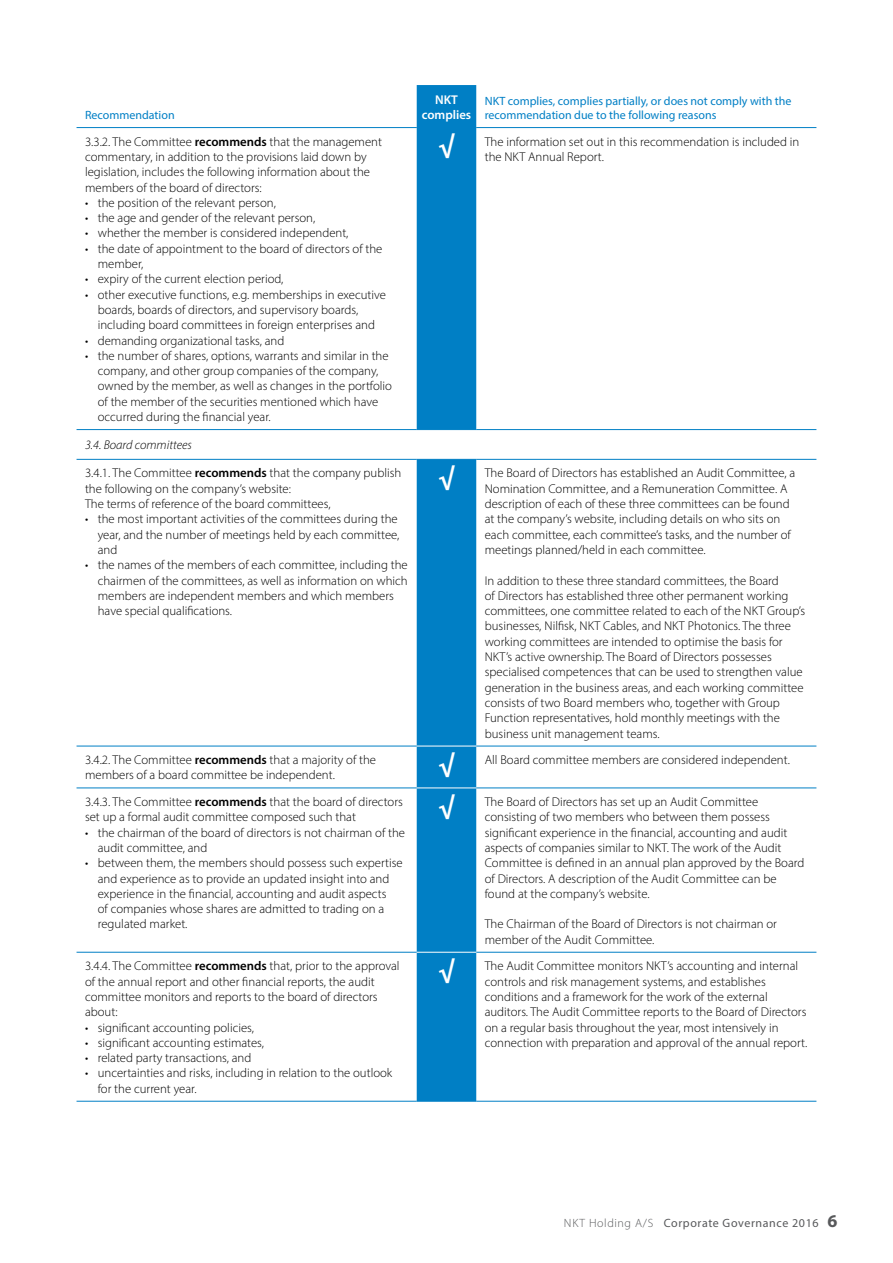
<style>
.page{position:relative;width:893px;height:1263px;background:#fff}
.page>*{position:absolute;margin:0;border:0;box-sizing:border-box;transform-origin:0 0}
.t1{font:300 12.75px/15.3px "Myriad Pro";color:#000}
.t2{font:italic 300 12.75px "Myriad Pro";color:#000}
.t3{font:600 12.75px/15.3px "Myriad Pro";color:#fff;text-align:center}
.t4{font:12px/14.4px "Myriad Pro";color:#007fc5}
.t5{font:12px "Myriad Pro";letter-spacing:.05em;color:#58595b}
.s1{font-weight:600}
.s2{font-weight:700;font-size:27px;color:#fff}
.s3{font-weight:300}
.s4{font-weight:700;font-size:18px}
</style>
<div class="page">
<div style="left:417px;top:85px;width:59px;height:1016px;background:#007fc5"></div>
<hr style="left:77px;top:429px;width:340px;height:1px;background:#007fc5">
<hr style="left:417px;top:429px;width:59px;height:1px;background:#007fc5">
<hr style="left:476px;top:429px;width:340px;height:1px;background:#007fc5">
<hr style="left:77px;top:459px;width:340px;height:1px;background:#007fc5">
<hr style="left:417px;top:459px;width:59px;height:1px;background:#007fc5">
<hr style="left:476px;top:459px;width:340px;height:1px;background:#007fc5">
<hr style="left:77px;top:746px;width:340px;height:1px;background:#007fc5">
<hr style="left:476px;top:746px;width:340px;height:1px;background:#007fc5">
<hr style="left:77px;top:787px;width:340px;height:1px;background:#007fc5">
<hr style="left:476px;top:787px;width:340px;height:1px;background:#007fc5">
<hr style="left:77px;top:952px;width:340px;height:1px;background:#007fc5">
<hr style="left:476px;top:952px;width:340px;height:1px;background:#007fc5">
<hr style="left:77px;top:1101px;width:340px;height:1px;background:#007fc5">
<hr style="left:417px;top:1101px;width:59px;height:1px;background:#007fc5">
<hr style="left:476px;top:1101px;width:340px;height:1px;background:#007fc5">
<hr style="left:77px;top:127px;width:340px;height:1px;background:#007fc5">
<hr style="left:417px;top:127px;width:59px;height:1px;background:#007fc5">
<hr style="left:476px;top:127px;width:340px;height:1px;background:#007fc5">
<hr style="left:417px;top:746px;width:59px;height:1px;background:#fff">
<hr style="left:417px;top:787px;width:59px;height:1px;background:#fff">
<hr style="left:417px;top:952px;width:59px;height:1px;background:#fff">
<p class="t4" style="left:85px;top:108px;width:91px">Recommendation</p>
<p class="t1" style="left:85px;top:134px;width:298px">3.3.2. The Committee <span class="s1">recommends</span> that the management commentary, in addition to the provisions laid down by legislation, includes the following information about the members of the board of directors:</p>
<p class="t1" style="left:85px;top:195px;width:192px">• the position of the relevant person,</p>
<p class="t1" style="left:85px;top:210px;width:232px">• the age and gender of the relevant person,</p>
<p class="t1" style="left:85px;top:225px;width:265px">• whether the member is considered independent,</p>
<p class="t1" style="left:98px;top:241px;width:286px;text-indent:-13px">• the date of appointment to the board of directors of the member,</p>
<p class="t1" style="left:85px;top:271px;width:200px">• expiry of the current election period,</p>
<p class="t1" style="left:98px;top:287px;width:290px;text-indent:-13px">• other executive functions, e.g. memberships in executive boards, boards of directors, and supervisory boards, including board committees in foreign enterprises and</p>
<p class="t1" style="left:85px;top:333px;width:201px">• demanding organizational tasks, and</p>
<p class="t1" style="left:98px;top:348px;width:296px;text-indent:-13px">• the number of shares, options, warrants and similar in the company, and other group companies of the company, owned by the member, as well as changes in the portfolio of the member of the securities mentioned which have occurred during the financial year.</p>
<p class="t2" style="left:85px;top:437px;width:108px">3.4. Board committees</p>
<p class="t1" style="left:85px;top:465px;width:318px">3.4.1. The Committee <span class="s1">recommends</span> that the company publish the following on the company’s website:<br>The terms of reference of the board committees,</p>
<p class="t1" style="left:98px;top:511px;width:303px;text-indent:-13px">• the most important activities of the committees during the year, and the number of meetings held by each committee, and</p>
<p class="t1" style="left:98px;top:557px;width:311px;text-indent:-13px">• the names of the members of each committee, including the chairmen of the committees, as well as information on which members are independent members and which members have special qualifications.</p>
<p class="t3" style="left:422px;top:92px;width:51px">NKT complies</p>
<p class="t4" style="left:485px;top:93px;width:308px">NKT complies, complies partially, or does not comply with the recommendation due to the following reasons</p>
<p class="t1" style="left:485px;top:134px;width:316px;text-indent:-46px"><span class="s2">√</span> The information set out in this recommendation is included in the NKT Annual Report.</p>
<p class="t1" style="left:485px;top:465px;width:312px;text-indent:-46px"><span class="s2">√</span> The Board of Directors has established an Audit Committee, a Nomination Committee, and a Remuneration Committee. A description of each of these three committees can be found at the company’s website, including details on who sits on each committee, each committee’s tasks, and the number of meetings planned/held in each committee.</p>
<p class="t1" style="left:485px;top:572px;width:322px">In addition to these three standard committees, the Board<br>of Directors has established three other permanent working committees, one committee related to each of the NKT Group’s businesses, Nilfisk, NKT Cables, and NKT Photonics. The three working committees are intended to optimise the basis for NKT’s active ownership. The Board of Directors possesses specialised competences that can be used to strengthen value generation in the business areas, and each working committee consists of two Board members who, together with Group Function representatives, hold monthly meetings with the business unit management teams.</p>
<p class="t1" style="left:85px;top:752px;width:293px">3.4.2. The Committee <span class="s1">recommends</span> that a majority of the members of a board committee be independent.</p>
<p class="t1" style="left:439px;top:752px;width:353px"><span class="s2">√</span> All Board committee members are considered independent.</p>
<p class="t1" style="left:85px;top:794px;width:319px">3.4.3. The Committee <span class="s1">recommends</span> that the board of directors set up a formal audit committee composed such that</p>
<p class="t1" style="left:98px;top:824px;width:309px;text-indent:-13px">• the chairman of the board of directors is not chairman of the audit committee, and</p>
<p class="t1" style="left:98px;top:855px;width:306px;text-indent:-13px">• between them, the members should possess such expertise and experience as to provide an updated insight into and experience in the financial, accounting and audit aspects<br>of companies whose shares are admitted to trading on a regulated market.</p>
<p class="t1" style="left:485px;top:794px;width:321px;text-indent:-46px"><span class="s2">√</span> The Board of Directors has set up an Audit Committee consisting of two members who between them possess significant experience in the financial, accounting and audit aspects of companies similar to NKT. The work of the Audit Committee is defined in an annual plan approved by the Board of Directors. A description of the Audit Committee can be found at the company’s website.</p>
<p class="t1" style="left:485px;top:916px;width:294px">The Chairman of the Board of Directors is not chairman or member of the Audit Committee.</p>
<p class="t1" style="left:85px;top:958px;width:316px">3.4.4. The Committee <span class="s1">recommends</span> that, prior to the approval of the annual report and other financial reports, the audit committee monitors and reports to the board of directors about:</p>
<p class="t1" style="left:85px;top:1019px;width:170px">• significant accounting policies,</p>
<p class="t1" style="left:85px;top:1035px;width:181px">• significant accounting estimates,</p>
<p class="t1" style="left:85px;top:1050px;width:168px">• related party transactions, and</p>
<p class="t1" style="left:98px;top:1065px;width:296px;text-indent:-13px">• uncertainties and risks, including in relation to the outlook for the current year.</p>
<p class="t1" style="left:485px;top:958px;width:324px;text-indent:-46px"><span class="s2">√</span> The Audit Committee monitors NKT’s accounting and internal controls and risk management systems, and establishes conditions and a framework for the work of the external auditors. The Audit Committee reports to the Board of Directors on a regular basis throughout the year, most intensively in connection with preparation and approval of the annual report.</p>
<p class="t5" style="left:564px;top:1215px;width:275px"><span class="s3">NKT Holding A/S</span> Corporate Governance 2016 <span class="s4">6</span></p>
</div>
